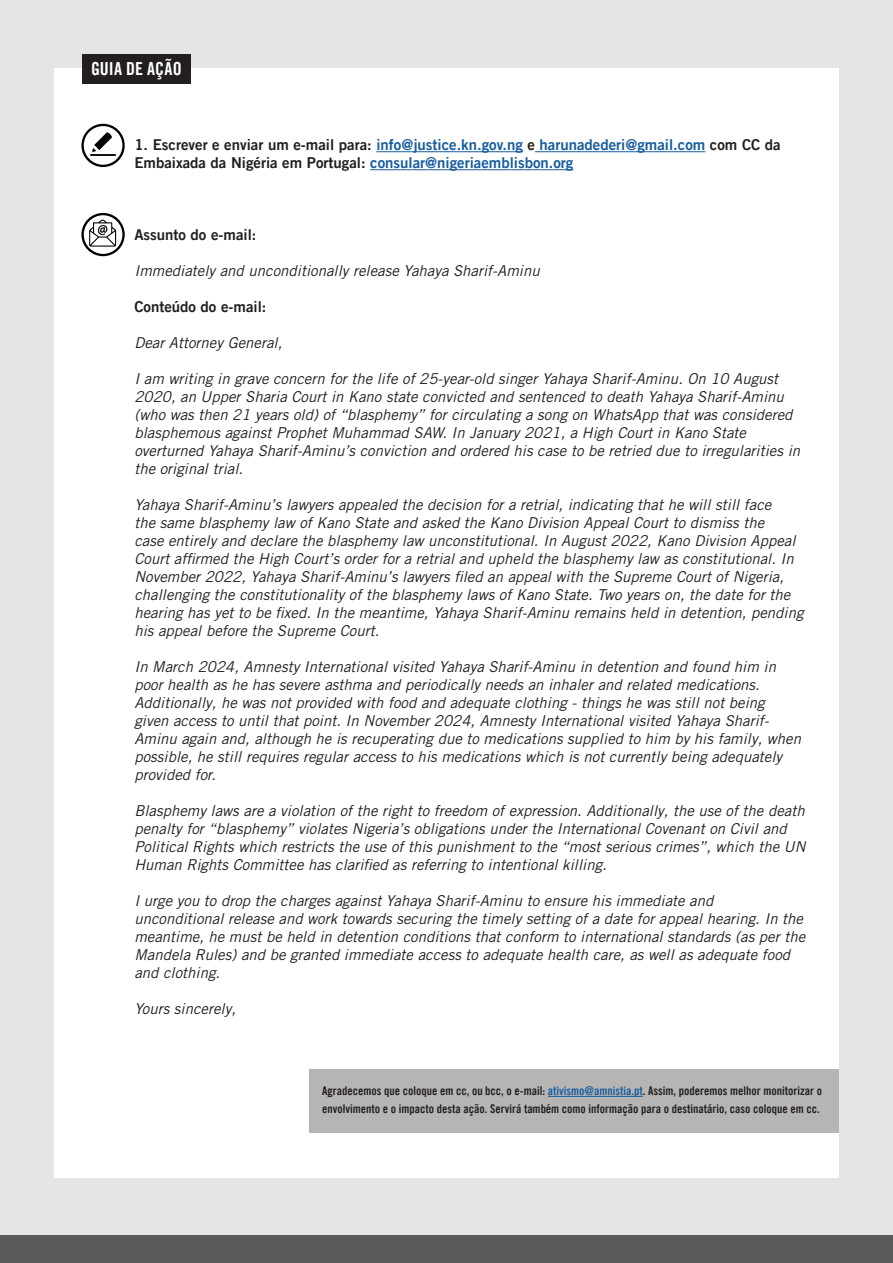
<style>
.page{position:relative;width:893px;height:1263px;background:#e4e5e7}
.page>*{position:absolute;margin:0;border:0;box-sizing:border-box;transform-origin:0 0}
.t1{font:18px "Amnesty Trade Gothic Bd Cn 20";letter-spacing:.01em;color:#fff}
.t2{font:italic 15px/18px "Amnesty Trade Gothic";color:#231f20}
.t3{font:15px/18px "Amnesty Trade Gothic Bd 2";color:#175d9e}
.t4{font:15px "Amnesty Trade Gothic Bd 2";color:#231f20}
.t5{font:12px/18px "Amnesty Trade Gothic Bd Cn 20";color:#231f20}
.s1{color:#231f20}
.s2{color:#175d9e}
</style>
<div class="page">
<div style="left:0;top:1236px;width:893px;height:27px;background:#595a5a"></div>
<div style="left:54px;top:68px;width:785px;height:1110px;background:#fff"></div>
<div style="left:82px;top:54px;width:108px;height:30px;background:#231f20"></div>
<svg style="left:81px;top:124px;width:44px;height:43px"></svg>
<hr style="left:376px;top:151px;width:147px;height:1px;background:#175d9e">
<hr style="left:535px;top:151px;width:170px;height:1px;background:#175d9e">
<hr style="left:370px;top:169px;width:203px;height:1px;background:#175d9e">
<div style="left:310px;top:1069px;width:529px;height:64px;background:#b7b5b4"></div>
<hr style="left:548px;top:1096px;width:95px;height:1px;background:#175d9e">
<svg style="left:81px;top:213px;width:44px;height:43px"></svg>
<p class="t1" style="left:91px;top:61px;width:92px">GUIA DE AÇÃO</p>
<p class="t3" style="left:134px;top:137px;width:648px"><span class="s1">1. Escrever e enviar um e-mail para:</span> info@justice.kn.gov.ng <span class="s1">e</span> harunadederi@gmail.com <span class="s1">com CC da<br>Embaixada da Nigéria em Portugal:</span> consular@nigeriaemblisbon.org</p>
<p class="t4" style="left:134px;top:229px;width:124px">Assunto do e-mail:</p>
<p class="t2" style="left:134px;top:263px;width:407px">Immediately and unconditionally release Yahaya Sharif-Aminu</p>
<p class="t4" style="left:134px;top:301px;width:134px">Conteúdo do e-mail:</p>
<p class="t2" style="left:134px;top:335px;width:149px">Dear Attorney General,</p>
<p class="t2" style="left:134px;top:371px;width:667px">I am writing in grave concern for the life of 25-year-old singer Yahaya Sharif-Aminu. On 10 August 2020, an Upper Sharia Court in Kano state convicted and sentenced to death Yahaya Sharif-Aminu (who was then 21 years old) of “blasphemy” for circulating a song on WhatsApp that was considered blasphemous against Prophet Muhammad SAW. In January 2021, a High Court in Kano State overturned Yahaya Sharif-Aminu’s conviction and ordered his case to be retried due to irregularities in the original trial.</p>
<p class="t2" style="left:134px;top:497px;width:671px">Yahaya Sharif-Aminu’s lawyers appealed the decision for a retrial, indicating that he will still face<br>the same blasphemy law of Kano State and asked the Kano Division Appeal Court to dismiss the<br>case entirely and declare the blasphemy law unconstitutional. In August 2022, Kano Division Appeal Court affirmed the High Court’s order for a retrial and upheld the blasphemy law as constitutional. In November 2022, Yahaya Sharif-Aminu’s lawyers filed an appeal with the Supreme Court of Nigeria, challenging the constitutionality of the blasphemy laws of Kano State. Two years on, the date for the hearing has yet to be fixed. In the meantime, Yahaya Sharif-Aminu remains held in detention, pending his appeal before the Supreme Court.</p>
<p class="t2" style="left:134px;top:659px;width:668px">In March 2024, Amnesty International visited Yahaya Sharif-Aminu in detention and found him in poor health as he has severe asthma and periodically needs an inhaler and related medications.<br>Additionally, he was not provided with food and adequate clothing - things he was still not being given access to until that point. In November 2024, Amnesty International visited Yahaya Sharif-Aminu again and, although he is recuperating due to medications supplied to him by his family, when possible, he still requires regular access to his medications which is not currently being adequately provided for.</p>
<p class="t2" style="left:134px;top:802px;width:673px">Blasphemy laws are a violation of the right to freedom of expression. Additionally, the use of the death penalty for “blasphemy” violates Nigeria’s obligations under the International Covenant on Civil and Political Rights which restricts the use of this punishment to the “most serious crimes”, which the UN Human Rights Committee has clarified as referring to intentional killing.</p>
<p class="t2" style="left:134px;top:893px;width:672px">I urge you to drop the charges against Yahaya Sharif-Aminu to ensure his immediate and unconditional release and work towards securing the timely setting of a date for appeal hearing. In the meantime, he must be held in detention conditions that conform to international standards (as per the Mandela Rules) and be granted immediate access to adequate health care, as well as adequate food and clothing.</p>
<p class="t2" style="left:134px;top:1001px;width:103px">Yours sincerely,</p>
<p class="t5" style="left:322px;top:1083px;width:501px">Agradecemos que coloque em cc, ou bcc, o e-mail: <span class="s2">ativismo@amnistia.pt</span>. Assim, poderemos melhor monitorizar o envolvimento e o impacto desta ação. Servirá também como informação para o destinatário, caso coloque em cc.</p>
</div>
